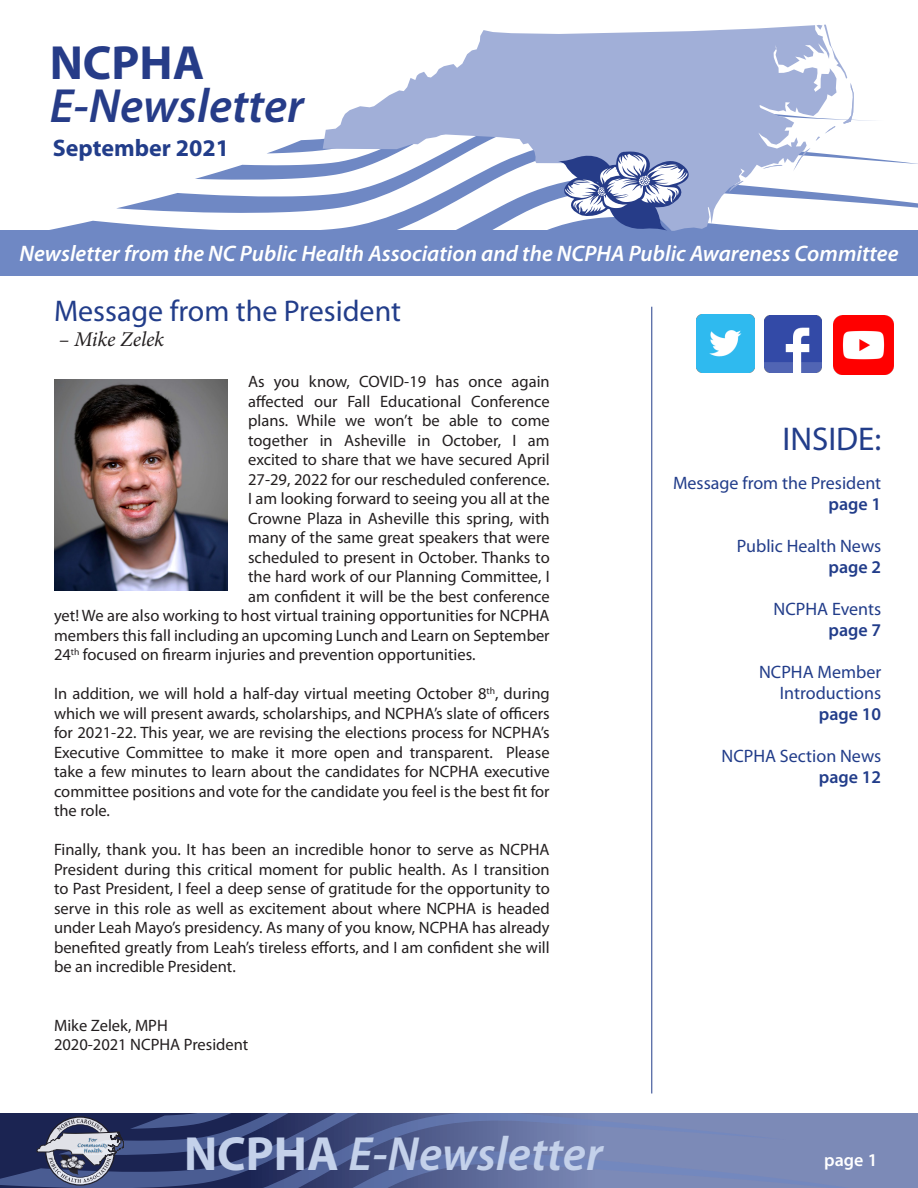
<style>
.page{position:relative;width:918px;height:1188px;background:#fff}
.page>*{position:absolute;margin:0;border:0;box-sizing:border-box;transform-origin:0 0}
.t1{font:italic 600 48.15px "Myriad Pro";color:#c4d1ea}
.t2{font:italic 600 48.15px/43.5px "Myriad Pro";color:#263c88}
.t3{font:33px "Myriad Pro";color:#223d8a}
.headings1{font:30px "Myriad Pro";color:#223d8a}
.t4{font:700 24px "Myriad Pro";color:#223d8a}
.t5{font:italic 600 22.5px "Myriad Pro";color:#fff}
.subdeck{font:italic 21px "Minion Pro";letter-spacing:-.005em;color:#231f20}
.t6{font:18px/21px "Myriad Pro";color:#223d8a;text-align:right}
.t7{font:600 18px "Myriad Pro";color:#fff}
.body{font:16.5px/19.5px "Myriad Pro";color:#231f20;text-align:justify}
.s1{font-weight:700;font-style:normal}
.s2{font-weight:600}
</style>
<div class="page">
<svg style="left:0;top:1113px;width:914px;height:75px;background:#5c6997"></svg>
<svg style="left:14px;top:160px;width:904px;height:71px"></svg>
<svg style="left:116px;top:119px;width:768px;height:94px"></svg>
<svg style="left:195px;top:119px;width:128px;height:61px"></svg>
<svg style="left:267px;top:119px;width:56px;height:34px"></svg>
<div style="left:0;top:231px;width:918px;height:45px;background:#6f88c4"></div>
<svg style="left:323px;top:25px;width:514px;height:206px;fill:#a1afd8"></svg>
<svg style="left:729px;top:181px;width:15px;height:11px"></svg>
<svg style="left:763px;top:165px;width:20px;height:4px"></svg>
<svg style="left:793px;top:148px;width:17px;height:23px"></svg>
<svg style="left:816px;top:25px;width:38px;height:116px"></svg>
<svg style="left:556px;top:149px;width:142px;height:82px"></svg>
<img style="left:697px;top:314px;width:57px;height:58px">
<img style="left:765px;top:316px;width:57px;height:56px">
<img style="left:54px;top:379px;width:174px;height:212px">
<hr style="left:652px;top:307px;width:1px;height:787px;background:#223d8a">
<img style="left:834px;top:316px;width:59px;height:59px">
<p class="t2" style="left:50px;top:40px;width:256px"><span class="s1">NCPHA<br></span>E-Newsletter</p>
<p class="t4" style="left:53px;top:132px;width:178px">September 2021</p>
<p class="t5" style="left:19px;top:239px;width:881px">Newsletter from the NC Public Health Association and the NCPHA Public Awareness Committee</p>
<p class="headings1" style="left:54px;top:292px;width:349px">Message from the President</p>
<p class="subdeck" style="left:59px;top:325px;width:107px">– Mike Zelek</p>
<p class="body" style="left:248px;top:371px;width:303px">As you know, COVID-19 has once again</p>
<p class="body" style="left:248px;top:391px;width:303px">affected our Fall Educational Conference</p>
<p class="body" style="left:248px;top:410px;width:303px">plans. While we won’t be able to come</p>
<p class="body" style="left:248px;top:430px;width:303px">together in Asheville in October, I am</p>
<p class="body" style="left:248px;top:449px;width:303px">excited to share that we have secured April</p>
<p class="body" style="left:248px;top:469px;width:303px">27-29, 2022 for our rescheduled conference.</p>
<p class="body" style="left:248px;top:488px;width:303px">I am looking forward to seeing you all at the</p>
<p class="body" style="left:248px;top:508px;width:303px">Crowne Plaza in Asheville this spring, with</p>
<p class="body" style="left:248px;top:527px;width:303px">many of the same great speakers that were</p>
<p class="body" style="left:248px;top:547px;width:303px">scheduled to present in October. Thanks to</p>
<p class="body" style="left:248px;top:566px;width:303px">the hard work of our Planning Committee, I</p>
<p class="body" style="left:248px;top:586px;width:303px">am confident it will be the best conference</p>
<p class="body" style="left:54px;top:605px;width:497px">yet! We are also working to host virtual training opportunities for NCPHA</p>
<p class="body" style="left:54px;top:625px;width:497px">members this fall including an upcoming Lunch and Learn on September</p>
<p class="body" style="left:54px;top:644px;width:423px">24<sup>th</sup> focused on firearm injuries and prevention opportunities.</p>
<p class="body" style="left:54px;top:683px;width:497px">In addition, we will hold a half-day virtual meeting October 8<sup>th</sup>, during which we will present awards, scholarships, and NCPHA’s slate of officers for 2021-22. This year, we are revising the elections process for NCPHA’s Executive Committee to make it more open and transparent. Please take a few minutes to learn about the candidates for NCPHA executive committee positions and vote for the candidate you feel is the best fit for the role.</p>
<p class="body" style="left:54px;top:839px;width:497px">Finally, thank you. It has been an incredible honor to serve as NCPHA President during this critical moment for public health. As I transition to Past President, I feel a deep sense of gratitude for the opportunity to serve in this role as well as excitement about where NCPHA is headed under Leah Mayo’s presidency. As many of you know, NCPHA has already benefited greatly from Leah’s tireless efforts, and I am confident she will be an incredible President.</p>
<p class="body" style="left:54px;top:1015px;width:115px">Mike Zelek, MPH</p>
<p class="body" style="left:54px;top:1034px;width:196px">2020-2021 NCPHA President</p>
<h1 class="t1" style="left:184px;top:1124px;width:420px"><span class="s1">NCPHA</span> E-Newsletter</h1>
<p class="t3" style="left:782px;top:418px;width:100px">INSIDE:</p>
<p class="t6" style="left:673px;top:472px;width:210px">Message from the President <span class="s2">page 1</span></p>
<p class="t6" style="left:737px;top:535px;width:146px">Public Health News <span class="s2">page 2</span></p>
<p class="t6" style="left:774px;top:598px;width:109px">NCPHA Events <span class="s2">page 7</span></p>
<p class="t6" style="left:759px;top:661px;width:124px">NCPHA Member</p>
<p class="t6" style="left:780px;top:682px;width:103px">Introductions <span class="s2">page 10</span></p>
<p class="t6" style="left:722px;top:745px;width:161px">NCPHA Section News <span class="s2">page 12</span></p>
<p class="t7" style="left:824px;top:1148px;width:55px">page 1</p>
</div>
